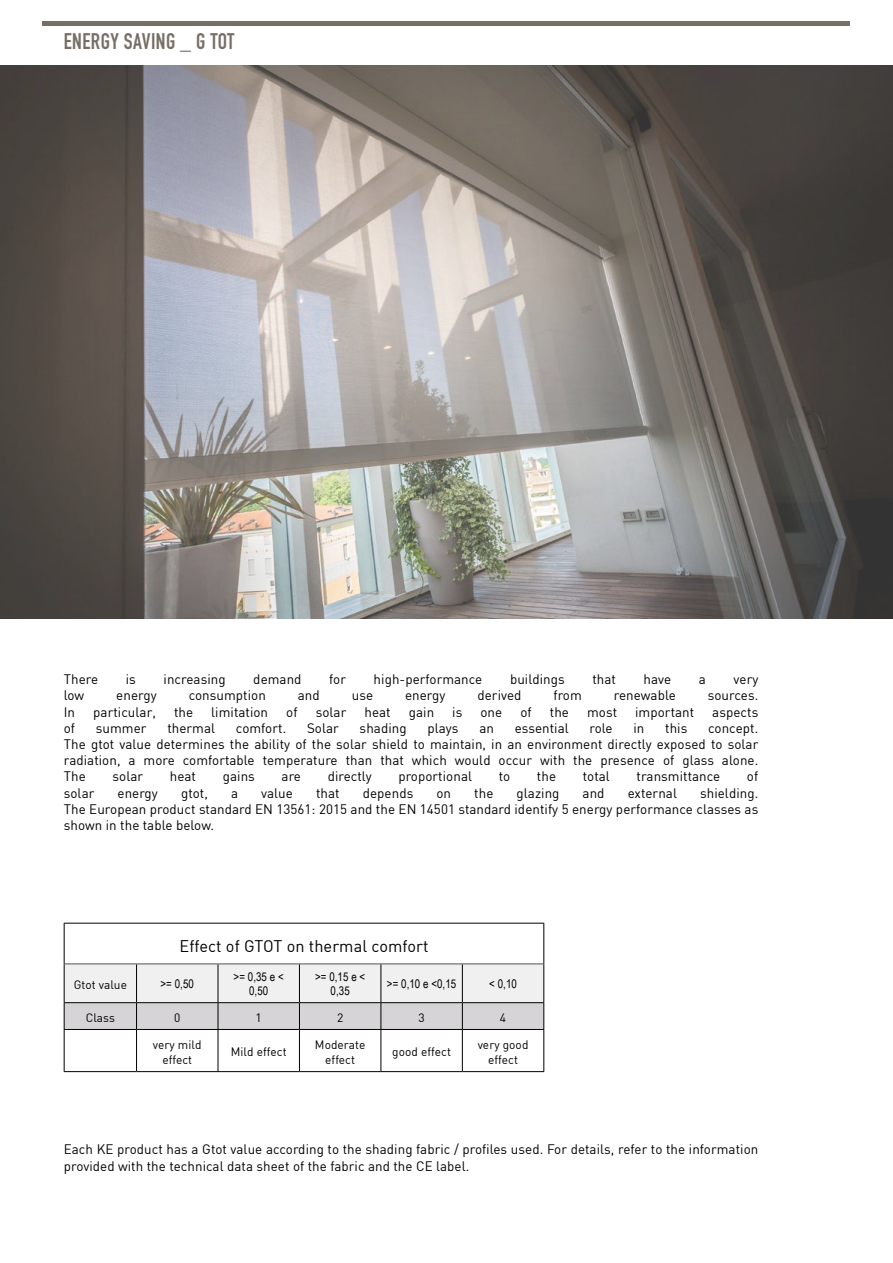
<style>
.page{position:relative;width:893px;height:1263px;background:#fff}
.page>*{position:absolute;margin:0;border:0;box-sizing:border-box;transform-origin:0 0}
.t1{font:22.2px "DIN Engschrift Std";letter-spacing:.02em;color:#776f66}
.t2{font:16.5px "DIN";letter-spacing:.005em;color:#000}
.t3{font:13.5px/16.2px "DIN";letter-spacing:.005em;color:#000;text-align:justify}
.t4{font:12px/14.4px "DIN";letter-spacing:.005em;color:#000;text-align:center}
.t5{font:12px/14.4px "Arial Narrow";letter-spacing:.005em;color:#000;text-align:center}
</style>
<div class="page">
<img style="left:0;top:66px;width:893px;height:553px">
<div style="left:43px;top:21px;width:807px;height:5px;background:#776f66"></div>
<hr style="left:64px;top:923px;width:480px;height:1px;background:#000">
<hr style="left:64px;top:923px;width:1px;height:41px;background:#000">
<hr style="left:543px;top:923px;width:1px;height:41px;background:#000">
<svg style="left:64px;top:964px;width:480px;height:65px"></svg>
<hr style="left:64px;top:1029px;width:73px;height:1px;background:#000">
<hr style="left:64px;top:1030px;width:1px;height:41px;background:#000">
<hr style="left:137px;top:1029px;width:81px;height:1px;background:#000">
<hr style="left:136px;top:1030px;width:1px;height:41px;background:#000">
<hr style="left:218px;top:1029px;width:81px;height:1px;background:#000">
<hr style="left:218px;top:1030px;width:1px;height:41px;background:#000">
<hr style="left:299px;top:1029px;width:82px;height:1px;background:#000">
<hr style="left:299px;top:1030px;width:1px;height:41px;background:#000">
<hr style="left:381px;top:1029px;width:81px;height:1px;background:#000">
<hr style="left:381px;top:1030px;width:1px;height:41px;background:#000">
<hr style="left:462px;top:1029px;width:82px;height:1px;background:#000">
<hr style="left:462px;top:1030px;width:1px;height:41px;background:#000">
<hr style="left:543px;top:1030px;width:1px;height:41px;background:#000">
<hr style="left:64px;top:1071px;width:73px;height:1px;background:#000">
<hr style="left:137px;top:1071px;width:81px;height:1px;background:#000">
<hr style="left:218px;top:1071px;width:81px;height:1px;background:#000">
<hr style="left:299px;top:1071px;width:82px;height:1px;background:#000">
<hr style="left:381px;top:1071px;width:81px;height:1px;background:#000">
<hr style="left:462px;top:1071px;width:82px;height:1px;background:#000">
<h1 class="t1" style="left:64px;top:28px;width:172px">ENERGY SAVING _ G TOT</h1>
<p class="t3" style="left:64px;top:671px;width:36px">There</p>
<p class="t3" style="left:126px;top:671px;width:12px">is</p>
<p class="t3" style="left:164px;top:671px;width:64px">increasing</p>
<p class="t3" style="left:253px;top:671px;width:50px">demand</p>
<p class="t3" style="left:329px;top:671px;width:18px">for</p>
<p class="t3" style="left:374px;top:671px;width:110px">high-performance</p>
<p class="t3" style="left:510px;top:671px;width:56px">buildings</p>
<p class="t3" style="left:592px;top:671px;width:25px">that</p>
<p class="t3" style="left:644px;top:671px;width:29px">have</p>
<p class="t3" style="left:699px;top:671px;width:9px">a</p>
<p class="t3" style="left:734px;top:671px;width:26px">very</p>
<p class="t3" style="left:64px;top:687px;width:22px">low</p>
<p class="t3" style="left:116px;top:687px;width:42px">energy</p>
<p class="t3" style="left:189px;top:687px;width:79px">consumption</p>
<p class="t3" style="left:298px;top:687px;width:23px">and</p>
<p class="t3" style="left:352px;top:687px;width:23px">use</p>
<p class="t3" style="left:405px;top:687px;width:42px">energy</p>
<p class="t3" style="left:477px;top:687px;width:45px">derived</p>
<p class="t3" style="left:553px;top:687px;width:30px">from</p>
<p class="t3" style="left:614px;top:687px;width:64px">renewable</p>
<p class="t3" style="left:708px;top:687px;width:52px">sources.</p>
<p class="t3" style="left:64px;top:703px;width:13px">In</p>
<p class="t3" style="left:93px;top:703px;width:64px">particular,</p>
<p class="t3" style="left:174px;top:703px;width:21px">the</p>
<p class="t3" style="left:211px;top:703px;width:58px">limitation</p>
<p class="t3" style="left:286px;top:703px;width:13px">of</p>
<p class="t3" style="left:316px;top:703px;width:32px">solar</p>
<p class="t3" style="left:364px;top:703px;width:28px">heat</p>
<p class="t3" style="left:409px;top:703px;width:27px">gain</p>
<p class="t3" style="left:452px;top:703px;width:12px">is</p>
<p class="t3" style="left:480px;top:703px;width:23px">one</p>
<p class="t3" style="left:520px;top:703px;width:13px">of</p>
<p class="t3" style="left:550px;top:703px;width:21px">the</p>
<p class="t3" style="left:587px;top:703px;width:31px">most</p>
<p class="t3" style="left:635px;top:703px;width:60px">important</p>
<p class="t3" style="left:712px;top:703px;width:48px">aspects</p>
<p class="t3" style="left:64px;top:719px;width:13px">of</p>
<p class="t3" style="left:96px;top:719px;width:52px">summer</p>
<p class="t3" style="left:167px;top:719px;width:49px">thermal</p>
<p class="t3" style="left:236px;top:719px;width:52px">comfort.</p>
<p class="t3" style="left:307px;top:719px;width:33px">Solar</p>
<p class="t3" style="left:360px;top:719px;width:49px">shading</p>
<p class="t3" style="left:427px;top:719px;width:33px">plays</p>
<p class="t3" style="left:479px;top:719px;width:16px">an</p>
<p class="t3" style="left:515px;top:719px;width:56px">essential</p>
<p class="t3" style="left:590px;top:719px;width:25px">role</p>
<p class="t3" style="left:633px;top:719px;width:12px">in</p>
<p class="t3" style="left:665px;top:719px;width:24px">this</p>
<p class="t3" style="left:64px;top:719px;width:696px;text-indent:644px">concept.<br>The gtot value determines the ability of the solar shield to maintain, in an environment directly exposed to solar radiation, a more comfortable temperature than that which would occur with the presence of glass alone.<br>The</p>
<p class="t3" style="left:113px;top:768px;width:32px">solar</p>
<p class="t3" style="left:170px;top:768px;width:28px">heat</p>
<p class="t3" style="left:223px;top:768px;width:34px">gains</p>
<p class="t3" style="left:282px;top:768px;width:21px">are</p>
<p class="t3" style="left:328px;top:768px;width:46px">directly</p>
<p class="t3" style="left:398px;top:768px;width:75px">proportional</p>
<p class="t3" style="left:499px;top:768px;width:13px">to</p>
<p class="t3" style="left:537px;top:768px;width:21px">the</p>
<p class="t3" style="left:583px;top:768px;width:29px">total</p>
<p class="t3" style="left:636px;top:768px;width:85px">transmittance</p>
<p class="t3" style="left:747px;top:768px;width:13px">of</p>
<p class="t3" style="left:64px;top:784px;width:696px;text-indent:636px">shielding.<br>The European product standard EN 13561: 2015 and the EN 14501 standard identify 5 energy performance classes as shown in the table below.</p>
<p class="t3" style="left:64px;top:784px;width:32px">solar</p>
<p class="t3" style="left:118px;top:784px;width:42px">energy</p>
<p class="t3" style="left:181px;top:784px;width:28px">gtot,</p>
<p class="t3" style="left:231px;top:784px;width:9px">a</p>
<p class="t3" style="left:261px;top:784px;width:33px">value</p>
<p class="t3" style="left:316px;top:784px;width:25px">that</p>
<p class="t3" style="left:363px;top:784px;width:52px">depends</p>
<p class="t3" style="left:436px;top:784px;width:16px">on</p>
<p class="t3" style="left:474px;top:784px;width:21px">the</p>
<p class="t3" style="left:517px;top:784px;width:44px">glazing</p>
<p class="t3" style="left:583px;top:784px;width:23px">and</p>
<p class="t3" style="left:628px;top:784px;width:51px">external</p>
<p class="t2" style="left:179px;top:935px;width:251px">Effect of GTOT on thermal comfort</p>
<p class="t4" style="left:74px;top:978px;width:55px">Gtot value</p>
<p class="t5" style="left:161px;top:976px;width:35px">&gt;= 0,50</p>
<p class="t5" style="left:234px;top:969px;width:52px">&gt;= 0,35 e &lt;<br>0,50</p>
<p class="t5" style="left:315px;top:969px;width:52px">&gt;= 0,15 e &lt;<br>0,35</p>
<p class="t5" style="left:387px;top:976px;width:71px">&gt;= 0,10 e &lt;0,15</p>
<p class="t5" style="left:489px;top:976px;width:29px">&lt; 0,10</p>
<p class="t4" style="left:86px;top:1010px;width:31px">Class</p>
<p class="t4" style="left:174px;top:1010px;width:8px">0</p>
<p class="t4" style="left:256px;top:1010px;width:8px">1</p>
<p class="t4" style="left:337px;top:1010px;width:8px">2</p>
<p class="t4" style="left:418px;top:1010px;width:8px">3</p>
<p class="t4" style="left:500px;top:1010px;width:8px">4</p>
<p class="t4" style="left:153px;top:1037px;width:50px">very mild effect</p>
<p class="t4" style="left:231px;top:1045px;width:57px">Mild effect</p>
<p class="t4" style="left:315px;top:1037px;width:52px">Moderate effect</p>
<p class="t4" style="left:392px;top:1045px;width:60px">good effect</p>
<p class="t4" style="left:478px;top:1037px;width:52px">very good effect</p>
<p class="t3" style="left:64px;top:1141px;width:696px">Each KE product has a Gtot value according to the shading fabric / profiles used. For details, refer to the information provided with the technical data sheet of the fabric and the CE label.</p>
</div>
